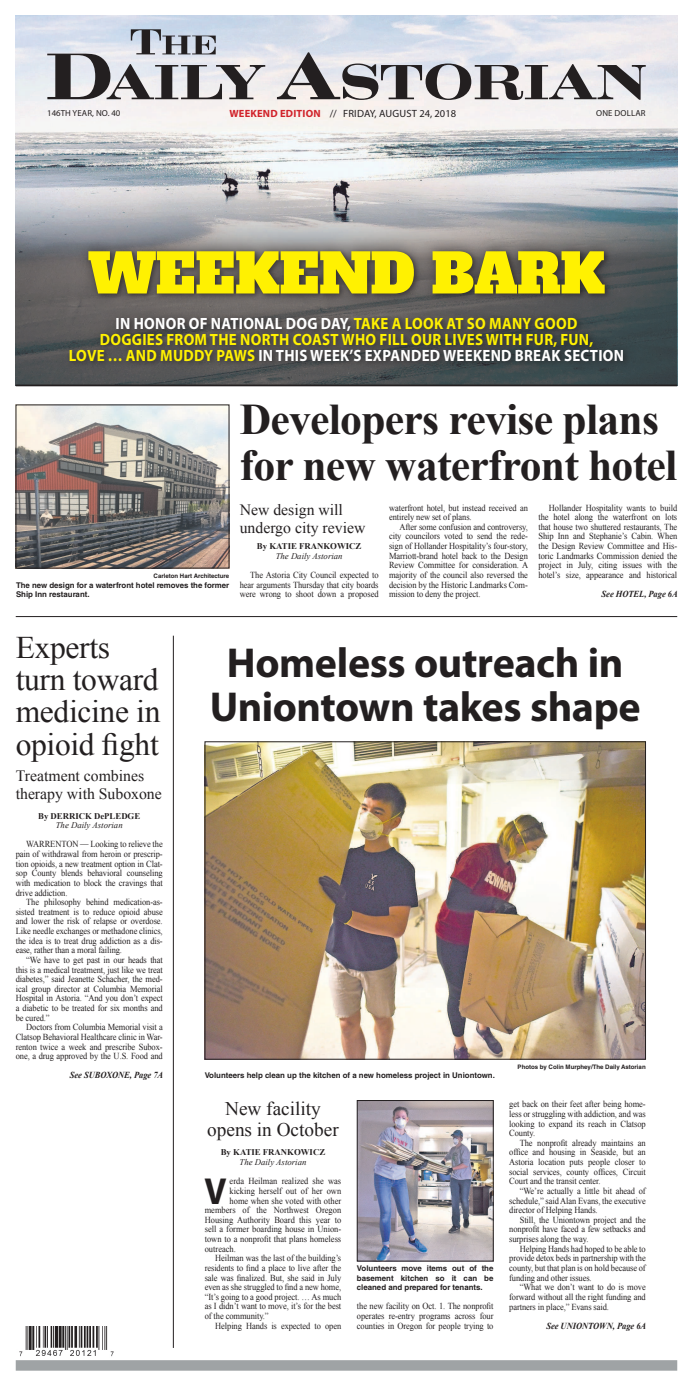
<style>
.page{position:relative;width:693px;height:1386px;background:#fff}
.page>*{position:absolute;margin:0;border:0;box-sizing:border-box;transform-origin:0 0}
.t1{font:54.25px "Alfa Slab One";letter-spacing:-.01em;color:#fff101}
.t2{font:700 43.75px/45.5px "Times New Roman";letter-spacing:-.02em;color:#231f20}
.t3{font:700 42px/43.8px "Myriad Pro";letter-spacing:-.01em;color:#231f20;text-align:center}
.t4{font:700 37.71px "Myriad Pro";color:#231f20;scale:.92 1}
.t5{font:31.5px/32.4px "Times New Roman";letter-spacing:-.01em;color:#231f20}
.t6{font:19.25px/21px "Times New Roman";color:#231f20;text-align:center}
.t7{font:700 16.36px/15.8px "Myriad Pro";letter-spacing:.02em;color:#fff101;text-align:center;scale:.91 1}
.t8{font:15.75px/17.5px "Times New Roman";color:#231f20}
.t9{font:10.5px "Myriad Pro";letter-spacing:.015em;color:#231f20}
.t10{font:9.19px/9.6px "Times New Roman";letter-spacing:-.01em;color:#231f20;text-align:justify;scale:.92 1}
.t11{font:italic 700 9.19px "Times New Roman";letter-spacing:-.005em;color:#231f20;scale:.92 1}
.t12{font:700 8.75px "Times New Roman";color:#231f20}
.t13{font:italic 8.75px "Times New Roman";color:#231f20}
.t14{font:8.75px "Myriad Pro";letter-spacing:.02em;color:#231f20}
.t15{font:700 7.88px/9.6px "Helvetica LT Std";color:#231f20;text-align:justify}
.t16{font:700 6.12px "Helvetica LT Std";color:#231f20}
.s1{font-weight:700;color:#d1232a}
.s2{color:#fff}
</style>
<div class="page">
<img style="left:16px;top:16px;width:661px;height:159px">
<div style="left:16px;top:1360px;width:661px;height:10px;background:#9fa3a5"></div>
<img style="left:19px;top:1326px;width:95px;height:31px">
<svg style="left:47px;top:29px;width:218px;height:70px;background:#aeb0b6"></svg>
<svg style="left:277px;top:52px;width:369px;height:48px;background:#b0aeb1"></svg>
<svg style="left:16px;top:175px;width:661px;height:211px;background:#93979a"></svg>
<div style="left:74px;top:236px;width:545px;height:72px;background:#231f20;opacity:.55"></div>
<div style="left:55px;top:303px;width:582px;height:72px;background:#231f20;opacity:.55"></div>
<hr style="left:173px;top:636px;width:1px;height:712px;background:#231f20">
<hr style="left:16px;top:616px;width:661px;height:1px;background:#231f20">
<img style="left:207px;top:744px;width:437px;height:313px">
<div style="left:205px;top:742px;width:441px;height:317px;border:1px solid #231f20"></div>
<img style="left:359px;top:1102px;width:133px;height:157px">
<div style="left:357px;top:1100px;width:137px;height:161px;border:1px solid #231f20"></div>
<img style="left:18px;top:407px;width:209px;height:159px">
<div style="left:16px;top:405px;width:213px;height:163px;border:1px solid #231f20"></div>
<p class="t14" style="left:47px;top:110px;width:75px">146TH YEAR, NO. 40</p>
<p class="t9" style="left:229px;top:110px;width:228px"><span class="s1">WEEKEND EDITION</span> // FRIDAY, AUGUST 24, 2018</p>
<p class="t14" style="left:596px;top:110px;width:51px">ONE DOLLAR</p>
<h1 class="t1" style="left:88px;top:251px;width:519px">WEEKEND BARK</h1>
<h3 class="t7" style="left:69px;top:317px;width:612px"><span class="s2">IN HONOR OF NATIONAL DOG DAY,</span> TAKE A LOOK AT SO MANY GOOD<br>DOGGIES FROM THE NORTH COAST WHO FILL OUR LIVES WITH FUR, FUN,<br>LOVE … AND MUDDY PAWS <span class="s2">IN THIS WEEK’S EXPANDED WEEKEND BREAK SECTION</span></h3>
<h2 class="t2" style="left:240px;top:401px;width:439px">Developers revise plans for new waterfront hotel</h2>
<p class="t10" style="left:389px;top:503px;width:152px">waterfront hotel, but instead received an entirely new set of plans.</p>
<p class="t10" style="left:389px;top:522px;width:153px;text-indent:10px">After some confusion and controversy, city councilors voted to send the rede&shy;sign of Hollander Hospitality’s four-story, Marriott-brand hotel back to the Design Review Committee for consideration. A majority of the council also reversed the decision by the Historic Landmarks Com&shy;mission to deny the project.</p>
<p class="t10" style="left:538px;top:504px;width:152px;text-indent:10px">Hollander Hospitality wants to build the hotel along the waterfront on lots that house two shuttered restaurants, The Ship Inn and Stephanie’s Cabin. When the Design Review Committee and His&shy;toric Landmarks Commission denied the project in July, citing issues with the hotel’s size, appearance and historical</p>
<h3 class="t8" style="left:240px;top:503px;width:127px">New design will undergo city review</h3>
<p class="t12" style="left:257px;top:543px;width:106px">By KATIE FRANKOWICZ</p>
<p class="t13" style="left:276px;top:553px;width:68px">The Daily Astorian</p>
<p class="t10" style="left:240px;top:571px;width:152px;text-indent:10px">The Astoria City Council expected to hear arguments Thursday that city boards were wrong to shoot down a proposed</p>
<p class="t16" style="left:154px;top:573px;width:77px">Carleton Hart Architecture</p>
<p class="t15" style="left:16px;top:581px;width:215px">The new design for a waterfront hotel removes the former<br>Ship Inn restaurant.</p>
<p class="t11" style="left:602px;top:591px;width:84px">See HOTEL, Page 6A</p>
<h3 class="t5" style="left:16px;top:630px;width:146px">Experts turn toward medicine in opioid fight</h3>
<h3 class="t8" style="left:16px;top:769px;width:148px">Treatment combines therapy with Suboxone</h3>
<p class="t12" style="left:38px;top:813px;width:104px">By DERRICK DePLEDGE</p>
<p class="t13" style="left:56px;top:822px;width:68px">The Daily Astorian</p>
<p class="t10" style="left:16px;top:839px;width:161px;text-indent:10px">WARRENTON — Looking to relieve the pain of withdrawal from heroin or prescrip&shy;tion opioids, a new treatment option in Clat&shy;sop County blends behavioral counseling with medication to block the cravings that drive addiction.</p>
<p class="t10" style="left:16px;top:898px;width:161px;text-indent:10px">The philosophy behind medication-as&shy;sisted treatment is to reduce opioid abuse and lower the risk of relapse or overdose.<br>Like needle exchanges or methadone clinics, the idea is to treat drug addiction as a dis&shy;ease, rather than a moral failing.</p>
<p class="t10" style="left:16px;top:956px;width:161px;text-indent:10px">“We have to get past in our heads that this is a medical treatment, just like we treat diabetes,” said Jeanette Schacher, the med&shy;ical group director at Columbia Memorial Hospital in Astoria. “And you don’t expect a diabetic to be treated for six months and be cured.”</p>
<p class="t10" style="left:16px;top:1023px;width:161px;text-indent:10px">Doctors from Columbia Memorial visit a Clatsop Behavioral Healthcare clinic in War&shy;renton twice a week and prescribe Subox&shy;one, a drug approved by the U.S. Food and</p>
<p class="t11" style="left:70px;top:1072px;width:103px">See SUBOXONE, Page 7A</p>
<h3 class="t3" style="left:210px;top:644px;width:432px">Homeless outreach in<br>Uniontown takes shape</h3>
<p class="t15" style="left:205px;top:1072px;width:292px">Volunteers help clean up the kitchen of a new homeless project in Uniontown.</p>
<h3 class="t6" style="left:207px;top:1099px;width:133px">New facility opens in October</h3>
<p class="t12" style="left:221px;top:1150px;width:106px">By KATIE FRANKOWICZ</p>
<p class="t13" style="left:240px;top:1159px;width:68px">The Daily Astorian</p>
<h3 class="t4" style="left:204px;top:1177px;width:26px">V</h3>
<p class="t10" style="left:230px;top:1177px;width:123px">erda Heilman realized she was</p>
<p class="t10" style="left:230px;top:1187px;width:123px">kicking herself out of her own</p>
<p class="t10" style="left:230px;top:1197px;width:123px">home when she voted with other</p>
<p class="t10" style="left:205px;top:1206px;width:150px">members of the Northwest Oregon</p>
<p class="t10" style="left:205px;top:1216px;width:150px">Housing Authority Board this year to</p>
<p class="t10" style="left:205px;top:1225px;width:150px">sell a former boarding house in Union-</p>
<p class="t10" style="left:205px;top:1234px;width:150px">town to a nonprofit that plans homeless</p>
<p class="t10" style="left:205px;top:1245px;width:35px">outreach.</p>
<p class="t10" style="left:215px;top:1254px;width:138px">Heilman was the last of the building’s</p>
<p class="t10" style="left:205px;top:1263px;width:150px">residents to find a place to live after the</p>
<p class="t10" style="left:205px;top:1273px;width:150px">sale was finalized. But, she said in July</p>
<p class="t10" style="left:205px;top:1282px;width:150px">even as she struggled to find a new home,</p>
<p class="t10" style="left:205px;top:1293px;width:150px">“It’s going to a good project. … As much</p>
<p class="t10" style="left:205px;top:1301px;width:150px">as I didn’t want to move, it’s for the best</p>
<p class="t10" style="left:205px;top:1312px;width:71px">of the community.”</p>
<p class="t10" style="left:215px;top:1322px;width:138px">Helping Hands is expected to open</p>
<p class="t15" style="left:357px;top:1264px;width:138px">Volunteers move items out of the basement kitchen so it can be cleaned and prepared for tenants.</p>
<p class="t10" style="left:357px;top:1301px;width:150px">the new facility on Oct. 1. The nonprofit operates re-entry programs across four counties in Oregon for people trying to</p>
<p class="t16" style="left:518px;top:1064px;width:130px">Photos by Colin Murphey/The Daily Astorian</p>
<p class="t10" style="left:509px;top:1100px;width:150px">get back on their feet after being home&shy;less or struggling with addiction, and was looking to expand its reach in Clatsop County.</p>
<p class="t10" style="left:509px;top:1138px;width:150px;text-indent:10px">The nonprofit already maintains an office and housing in Seaside, but an Astoria location puts people closer to social services, county offices, Circuit Court and the transit center.</p>
<p class="t10" style="left:509px;top:1187px;width:150px;text-indent:10px">“We’re actually a little bit ahead of schedule,” said Alan Evans, the executive director of Helping Hands.</p>
<p class="t10" style="left:509px;top:1215px;width:150px;text-indent:10px">Still, the Uniontown project and the nonprofit have faced a few setbacks and surprises along the way.</p>
<p class="t10" style="left:509px;top:1245px;width:150px;text-indent:10px">Helping Hands had hoped to be able to provide detox beds in partnership with the county, but that plan is on hold because of funding and other issues.</p>
<p class="t10" style="left:509px;top:1283px;width:150px;text-indent:10px">“What we don’t want to do is move forward without all the right funding and partners in place,” Evans said.</p>
<p class="t11" style="left:546px;top:1322px;width:110px">See UNIONTOWN, Page 6A</p>
</div>
